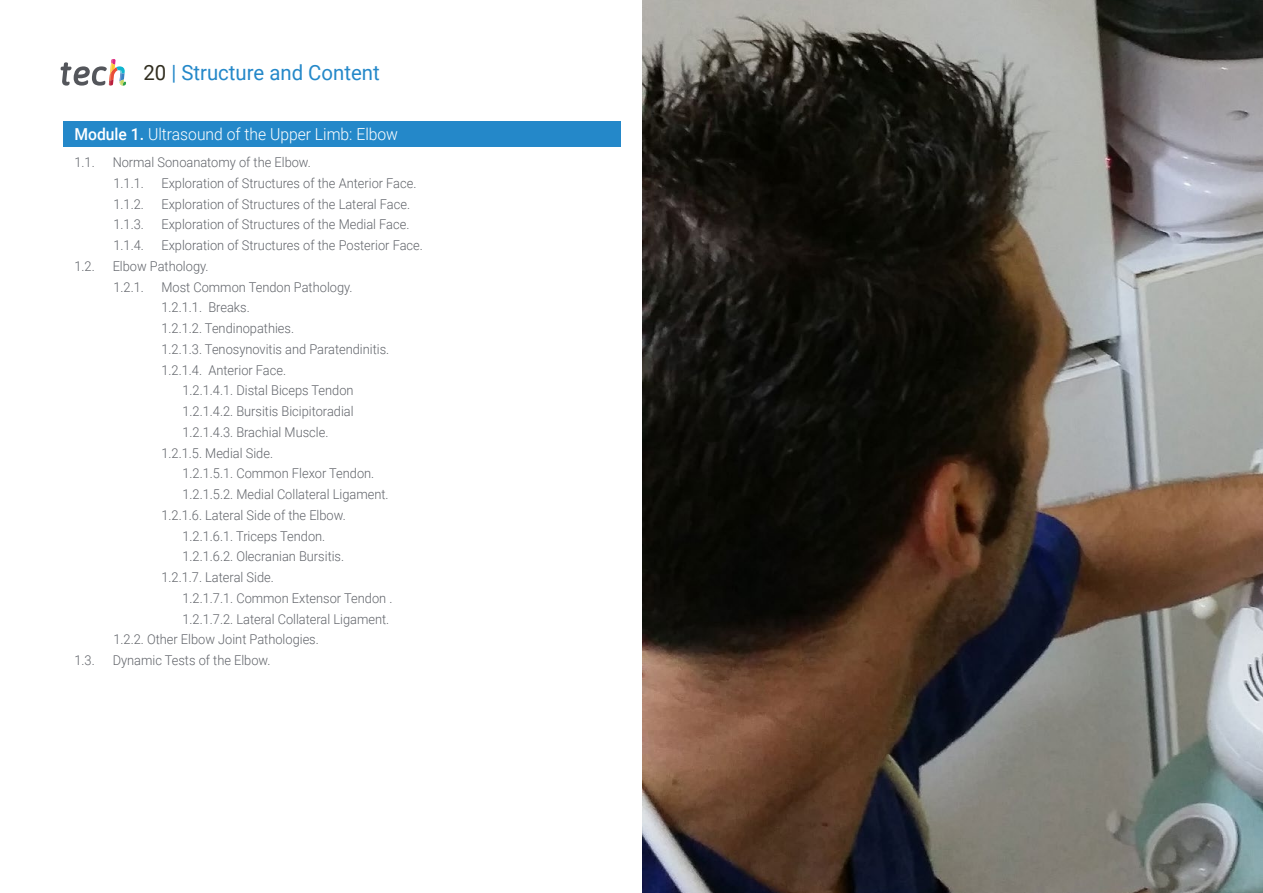
<style>
.page{position:relative;width:1263px;height:893px;background:#fff}
.page>*{position:absolute;margin:0;border:0;box-sizing:border-box;transform-origin:0 0}
.t1{font:21px "Roboto";color:#2488c9}
.t2{font:300 16.5px "Roboto";color:#fff;scale:.95 1}
.t3{font:300 13.5px/20.7px "Roboto";color:#61646a;scale:.95 1}
.s1{color:#312e20}
.s2{font-weight:500}
</style>
<div class="page">
<div style="left:63px;top:121px;width:558px;height:25px;background:#2488c9"></div>
<img style="left:642px;top:0;width:621px;height:893px">
<svg style="left:61px;top:59px;width:65px;height:27px"></svg>
<h1 class="t1" style="left:144px;top:57px;width:238px"><span class="s1">20</span> | Structure and Content</h1>
<p class="t2" style="left:74px;top:123px;width:342px"><span class="s2">Module 1.</span> Ultrasound of the Upper Limb: Elbow</p>
<p class="t3" style="left:74px;top:151px;width:23px">1.1.</p>
<p class="t3" style="left:113px;top:151px;width:210px">Normal Sonoanatomy of the Elbow.<br>1.1.1.</p>
<p class="t3" style="left:161px;top:172px;width:270px">Exploration of Structures of the Anterior Face.</p>
<p class="t3" style="left:113px;top:193px;width:34px">1.1.2.</p>
<p class="t3" style="left:161px;top:193px;width:263px">Exploration of Structures of the Lateral Face.</p>
<p class="t3" style="left:113px;top:214px;width:34px">1.1.3.</p>
<p class="t3" style="left:161px;top:214px;width:263px">Exploration of Structures of the Medial Face.</p>
<p class="t3" style="left:113px;top:234px;width:34px">1.1.4.</p>
<p class="t3" style="left:161px;top:234px;width:277px">Exploration of Structures of the Posterior Face.</p>
<p class="t3" style="left:74px;top:255px;width:23px">1.2.</p>
<p class="t3" style="left:113px;top:255px;width:102px">Elbow Pathology.<br>1.2.1.</p>
<p class="t3" style="left:161px;top:276px;width:203px">Most Common Tendon Pathology.</p>
<p class="t3" style="left:161px;top:297px;width:94px">1.2.1.1. Breaks.</p>
<p class="t3" style="left:161px;top:317px;width:141px">1.2.1.2. Tendinopathies.</p>
<p class="t3" style="left:161px;top:338px;width:241px">1.2.1.3. Tenosynovitis and Paratendinitis.</p>
<p class="t3" style="left:161px;top:359px;width:133px">1.2.1.4. Anterior Face.</p>
<p class="t3" style="left:182px;top:380px;width:182px">1.2.1.4.1. Distal Biceps Tendon</p>
<p class="t3" style="left:182px;top:400px;width:182px">1.2.1.4.2. Bursitis Bicipitoradial</p>
<p class="t3" style="left:182px;top:421px;width:155px">1.2.1.4.3. Brachial Muscle.</p>
<p class="t3" style="left:161px;top:442px;width:119px">1.2.1.5. Medial Side.</p>
<p class="t3" style="left:182px;top:463px;width:203px">1.2.1.5.1. Common Flexor Tendon.</p>
<p class="t3" style="left:182px;top:483px;width:219px">1.2.1.5.2. Medial Collateral Ligament.</p>
<p class="t3" style="left:161px;top:504px;width:196px">1.2.1.6. Lateral Side of the Elbow.</p>
<p class="t3" style="left:182px;top:525px;width:152px">1.2.1.6.1. Triceps Tendon.</p>
<p class="t3" style="left:182px;top:546px;width:172px">1.2.1.6.2. Olecranian Bursitis.</p>
<p class="t3" style="left:161px;top:566px;width:120px">1.2.1.7. Lateral Side.</p>
<p class="t3" style="left:182px;top:587px;width:223px">1.2.1.7.1. Common Extensor Tendon .</p>
<p class="t3" style="left:182px;top:608px;width:219px">1.2.1.7.2. Lateral Collateral Ligament.</p>
<p class="t3" style="left:113px;top:629px;width:218px">1.2.2. Other Elbow Joint Pathologies.</p>
<p class="t3" style="left:74px;top:649px;width:23px">1.3.</p>
<p class="t3" style="left:113px;top:649px;width:168px">Dynamic Tests of the Elbow.</p>
</div>
